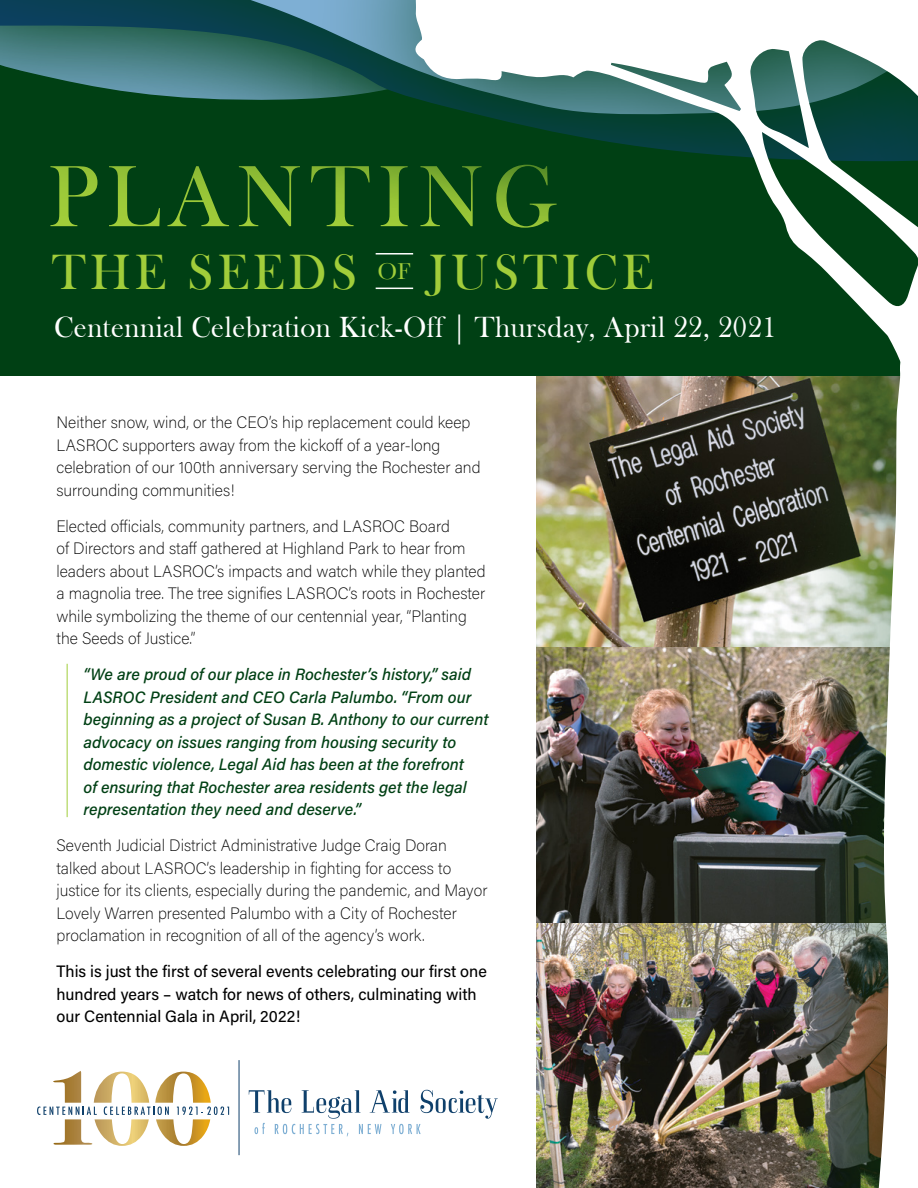
<style>
.page{position:relative;width:918px;height:1188px;background:#fff}
.page>*{position:absolute;margin:0;border:0;box-sizing:border-box;transform-origin:0 0}
.t1{font:90px "Bask Old Face";letter-spacing:.1em;color:#a1cd3a;scale:.96 1}
.t2{font:51px "Bask Old Face";letter-spacing:.1em;color:#a1cd3a;scale:.96 1}
.t3{font:30px "Bask Old Face";letter-spacing:.02em;color:#fff;scale:.96 1}
.t4{font:24px "Baskerville";color:#a1cd3a}
.t5{font:16.5px/22.5px "Acumin Variable Concept";color:#000}
.t6{font:16.5px/22.5px "Acumin Variable Concept";letter-spacing:.025em;color:#004014}
.t7{font:16.5px/22.5px "Acumin Variable Concept";letter-spacing:.025em;color:#000}
</style>
<div class="page">
<div style="left:0;top:0;width:918px;height:375px;background:#004014"></div>
<svg style="left:0;top:0;width:310px;height:100px;background:#2e6669"></svg>
<svg style="left:310px;top:0;width:102px;height:376px"></svg>
<img style="left:412px;top:0;width:506px;height:1188px">
<svg style="left:37px;top:1071px;width:192px;height:75px"></svg>
<hr style="left:239px;top:1060px;width:1px;height:95px;background:#0f406b">
<svg style="left:249px;top:1090px;width:249px;height:47px"></svg>
<hr style="left:67px;top:664px;width:1px;height:153px;background:#a1cd3a">
<h1 class="t1" style="left:48px;top:147px;width:531px">PLANTING</h1>
<h3 class="t4" style="left:377px;top:257px;width:34px">OF</h3>
<h2 class="t2" style="left:52px;top:244px;width:319px">THE SEEDS</h2>
<h2 class="t2" style="left:430px;top:244px;width:233px">JUSTICE</h2>
<h3 class="t3" style="left:54px;top:310px;width:754px">Centennial Celebration Kick-Off | Thursday, April 22, 2021</h3>
<p class="t5" style="left:56px;top:411px;width:426px">Neither snow, wind, or the CEO’s hip replacement could keep LASROC supporters away from the kickoff of a year-long celebration of our 100th anniversary serving the Rochester and surrounding communities!</p>
<p class="t5" style="left:56px;top:514px;width:431px">Elected officials, community partners, and LASROC Board<br>of Directors and staff gathered at Highland Park to hear from leaders about LASROC’s impacts and watch while they planted a magnolia tree. The tree signifies LASROC’s roots in Rochester while symbolizing the theme of our centennial year, “Planting the Seeds of Justice.”</p>
<p class="t6" style="left:83px;top:663px;width:406px">“We are proud of our place in Rochester’s history,” said LASROC President and CEO Carla Palumbo. “From our beginning as a project of Susan B. Anthony to our current advocacy on issues ranging from housing security to domestic violence, Legal Aid has been at the forefront<br>of ensuring that Rochester area residents get the legal representation they need and deserve.”</p>
<p class="t5" style="left:56px;top:834px;width:433px">Seventh Judicial District Administrative Judge Craig Doran talked about LASROC’s leadership in fighting for access to justice for its clients, especially during the pandemic, and Mayor Lovely Warren presented Palumbo with a City of Rochester proclamation in recognition of all of the agency’s work.</p>
<p class="t7" style="left:56px;top:960px;width:432px">This is just the first of several events celebrating our first one hundred years – watch for news of others, culminating with our Centennial Gala in April, 2022!</p>
</div>
